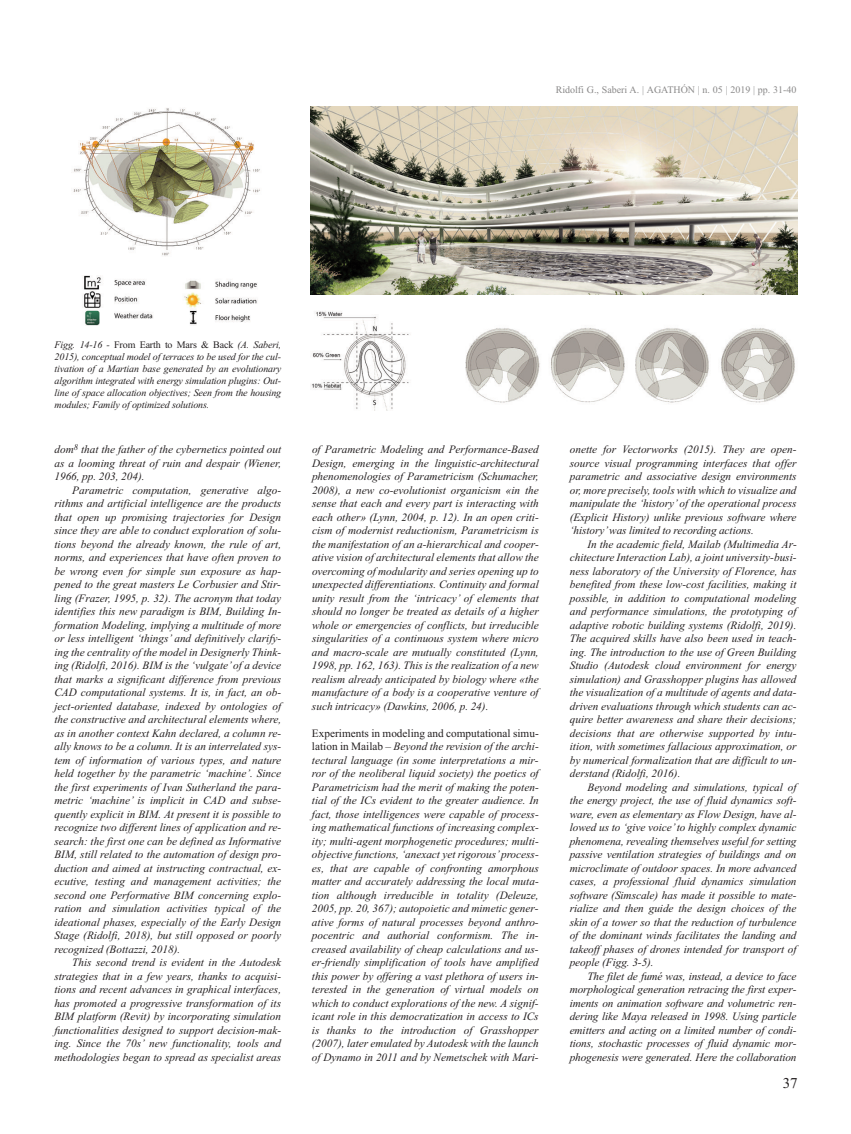
<style>
.page{position:relative;width:851px;height:1134px;background:#fff}
.page>*{position:absolute;margin:0;border:0;box-sizing:border-box;transform-origin:0 0}
.t1{font:15px "Times New Roman";color:#231f20}
.t2{font:italic 11.25px/13.5px "Times New Roman";color:#231f20;text-align:justify}
.t3{font:italic 10px/12px "Times New Roman";letter-spacing:-.015em;color:#231f20;text-align:justify}
.t4{font:10px "Times New Roman";color:#8a8989}
.s1{font-style:normal}
</style>
<div class="page">
<img style="left:73px;top:108px;width:187px;height:217px">
<img style="left:311px;top:106px;width:486px;height:188px">
<img style="left:311px;top:311px;width:484px;height:100px">
<p class="t4" style="left:555px;top:84px;width:242px">Ridolfi G., Saberi A. | AGATHÓN | n. 05 | 2019 | pp. 31-40</p>
<p class="t3" style="left:55px;top:338px;width:228px">Figg. 14-16 - <span class="s1">From Earth to Mars &amp; Back</span> (A. Saberi, 2015), conceptual model of terraces to be used for the cul&shy;tivation of a Martian base generated by an evolutionary algorithm integrated with energy simulation plugins: Out&shy;line of space allocation objectives; Seen from the housing modules; Family of optimized solutions.</p>
<p class="t2" style="left:54px;top:442px;width:228px">dom<sup>8</sup> that the father of the cybernetics pointed out as a looming threat of ruin and despair (Wiener, 1966, pp. 203, 204).</p>
<p class="t2" style="left:54px;top:483px;width:228px;text-indent:18px">Parametric computation, generative algo&shy;rithms and artificial intelligence are the products that open up promising trajectories for Design since they are able to conduct exploration of solu&shy;tions beyond the already known, the rule of art, norms, and experiences that have often proven to be wrong even for simple sun exposure as hap&shy;pened to the great masters Le Corbusier and Stir&shy;ling (Frazer, 1995, p. 32). The acronym that today identifies this new paradigm is BIM, Building In&shy;formation Modeling, implying a multitude of more or less intelligent ‘things’ and definitively clarify&shy;ing the centrality of the model in Designerly Think&shy;ing (Ridolfi, 2016). BIM is the ‘vulgate’of a device that marks a significant difference from previous CAD computational systems. It is, in fact, an ob&shy;ject-oriented database, indexed by ontologies of the constructive and architectural elements where, as in another context Kahn declared, a column re&shy;ally knows to be a column. It is an interrelated sys&shy;tem of information of various types, and nature held together by the parametric ‘machine’. Since the first experiments of Ivan Sutherland the para&shy;metric ‘machine’ is implicit in CAD and subse&shy;quently explicit in BIM. At present it is possible to recognize two different lines of application and re&shy;search: the first one can be defined as Informative BIM, still related to the automation of design pro&shy;duction and aimed at instructing contractual, ex&shy;ecutive, testing and management activities; the second one Performative BIM concerning explo&shy;ration and simulation activities typical of the ideational phases, especially of the Early Design Stage (Ridolfi, 2018), but still opposed or poorly recognized (Bottazzi, 2018).</p>
<p class="t2" style="left:54px;top:955px;width:228px;text-indent:18px">This second trend is evident in the Autodesk strategies that in a few years, thanks to acquisi&shy;tions and recent advances in graphical interfaces, has promoted a progressive transformation of its BIM platform (Revit) by incorporating simulation functionalities designed to support decision-mak&shy;ing. Since the 70s’ new functionality, tools and methodologies began to spread as specialist areas</p>
<p class="t2" style="left:312px;top:442px;width:228px">of Parametric Modeling and Performance-Based Design, emerging in the linguistic-architectural phenomenologies of Parametricism (Schumacher, 2008), a new co-evolutionist organicism «in the sense that each and every part is interacting with each other» (Lynn, 2004, p. 12). In an open criti&shy;cism of modernist reductionism, Parametricism is the manifestation of an a-hierarchical and cooper&shy;ative vision of architectural elements that allow the overcoming of modularity and series opening up to unexpected differentiations. Continuity and formal unity result from the ‘intricacy’ of elements that should no longer be treated as details of a higher whole or emergencies of conflicts, but irreducible singularities of a continuous system where micro and macro-scale are mutually constituted (Lynn, 1998, pp. 162, 163). This is the realization of a new realism already anticipated by biology where «the manufacture of a body is a cooperative venture of such intricacy» (Dawkins, 2006, p. 24).</p>
<p class="t2" style="left:312px;top:726px;width:228px"><span class="s1">Experiments in modeling and computational simu&shy;lation in Mailab –</span> Beyond the revision of the archi&shy;tectural language (in some interpretations a mir&shy;ror of the neoliberal liquid society) the poetics of Parametricism had the merit of making the poten&shy;tial of the ICs evident to the greater audience. In fact, those intelligences were capable of process&shy;ing mathematical functions of increasing complex&shy;ity; multi-agent morphogenetic procedures; multi&shy;objective functions, ‘anexact yet rigorous’process&shy;es, that are capable of confronting amorphous matter and accurately addressing the local muta&shy;tion although irreducible in totality (Deleuze, 2005, pp. 20, 367); autopoietic and mimetic gener&shy;ative forms of natural processes beyond anthro&shy;pocentric and authorial conformism. The in&shy;creased availability of cheap calculations and us&shy;er-friendly simplification of tools have amplified this power by offering a vast plethora of users in&shy;terested in the generation of virtual models on which to conduct explorations of the new. A signif&shy;icant role in this democratization in access to ICs is thanks to the introduction of Grasshopper (2007), later emulated by Autodesk with the launch of Dynamo in 2011 and by Nemetschek with Mari-</p>
<p class="t2" style="left:569px;top:442px;width:228px">onette for Vectorworks (2015). They are open&shy;source visual programming interfaces that offer parametric and associative design environments or, more precisely, tools with which to visualize and manipulate the ‘history’ of the operational process (Explicit History) unlike previous software where ‘history’was limited to recording actions.</p>
<p class="t2" style="left:569px;top:537px;width:228px;text-indent:18px">In the academic field, Mailab (Multimedia Ar&shy;chitecture Interaction Lab), a joint university-busi&shy;ness laboratory of the University of Florence, has benefited from these low-cost facilities, making it possible, in addition to computational modeling and performance simulations, the prototyping of adaptive robotic building systems (Ridolfi, 2019).<br>The acquired skills have also been used in teach&shy;ing. The introduction to the use of Green Building Studio (Autodesk cloud environment for energy simulation) and Grasshopper plugins has allowed the visualization of a multitude of agents and data&shy;driven evaluations through which students can ac&shy;quire better awareness and share their decisions; decisions that are otherwise supported by intu&shy;ition, with sometimes fallacious approximation, or by numerical formalization that are difficult to un&shy;derstand (Ridolfi, 2016).</p>
<p class="t2" style="left:569px;top:780px;width:228px;text-indent:18px">Beyond modeling and simulations, typical of the energy project, the use of fluid dynamics soft&shy;ware, even as elementary as Flow Design, have al&shy;lowed us to ‘give voice’to highly complex dynamic phenomena, revealing themselves useful for setting passive ventilation strategies of buildings and on microclimate of outdoor spaces. In more advanced cases, a professional fluid dynamics simulation software (Simscale) has made it possible to mate&shy;rialize and then guide the design choices of the skin of a tower so that the reduction of turbulence of the dominant winds facilitates the landing and takeoff phases of drones intended for transport of people (Figg. 3-5).</p>
<p class="t2" style="left:569px;top:969px;width:228px;text-indent:18px">The filet de fumé was, instead, a device to face morphological generation retracing the first exper&shy;iments on animation software and volumetric ren&shy;dering like Maya released in 1998. Using particle emitters and acting on a limited number of condi&shy;tions, stochastic processes of fluid dynamic mor&shy;phogenesis were generated. Here the collaboration</p>
<h1 class="t1" style="left:782px;top:1074px;width:16px">37</h1>
</div>
